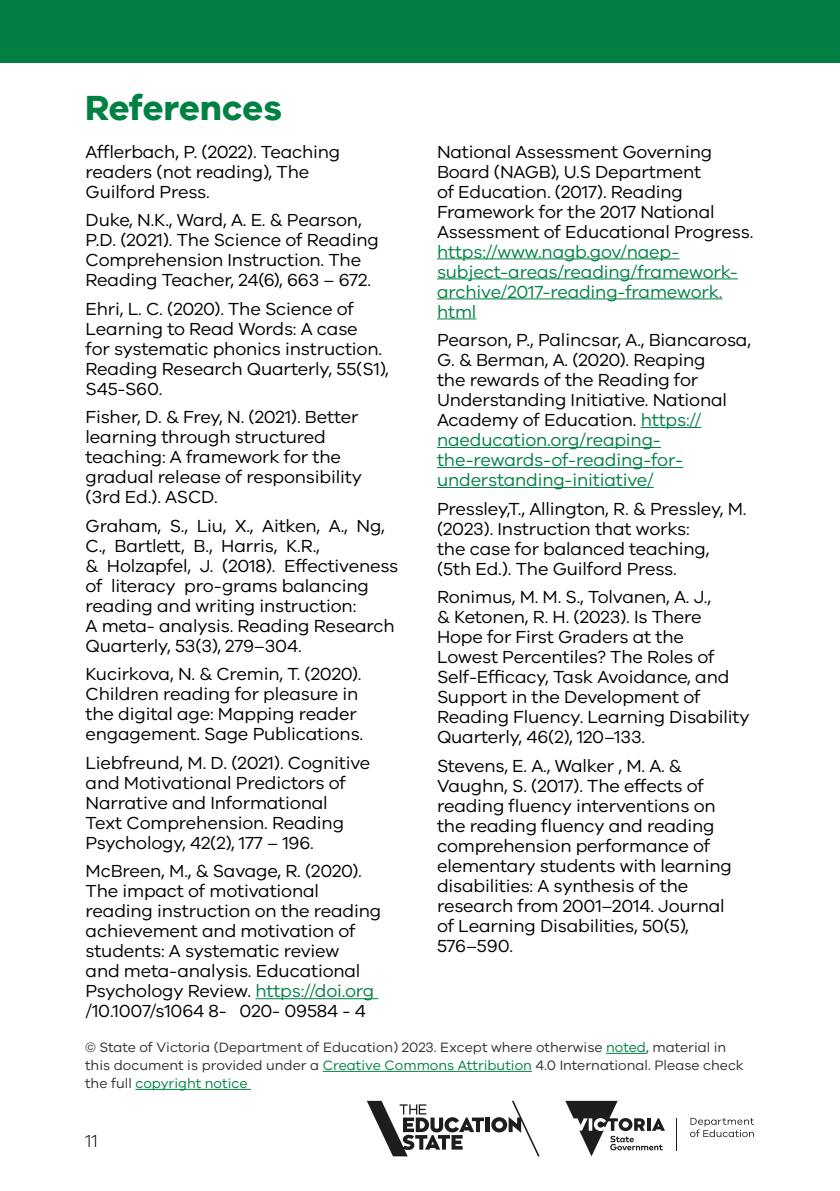
<style>
.page{position:relative;width:840px;height:1191px;background:#fff}
.page>*{position:absolute;margin:0;border:0;box-sizing:border-box;transform-origin:0 0}
.t1{font:700 36px "VIC";color:#008143}
.t2{font:18px/20px "VIC";letter-spacing:-.01em;color:#000}
.t3{font:18px/20px "VIC";letter-spacing:-.01em;color:#008143}
.t4{font:300 18px "VIC";color:#000}
.t5{font:14px/18px "VIC";color:#303033}
.s1{color:#008143}
</style>
<div class="page">
<hr style="left:485px;top:1117px;width:4px;height:15px;background:#1d1d1b">
<svg style="left:491px;top:1100px;width:48px;height:56px"></svg>
<svg style="left:367px;top:1100px;width:116px;height:56px"></svg>
<hr style="left:676px;top:1117px;width:1px;height:33px;background:#1d1d1b">
<svg style="left:565px;top:1100px;width:99px;height:56px"></svg>
<svg style="left:690px;top:1117px;width:63px;height:20px"></svg>
<div style="left:0;top:0;width:839px;height:62px;background:#008143"></div>
<hr style="left:437px;top:258px;width:242px;height:1px;background:#008143">
<hr style="left:437px;top:278px;width:300px;height:1px;background:#008143">
<hr style="left:437px;top:298px;width:285px;height:1px;background:#008143">
<hr style="left:437px;top:318px;width:39px;height:1px;background:#008143">
<hr style="left:640px;top:427px;width:61px;height:1px;background:#008143">
<hr style="left:437px;top:447px;width:223px;height:1px;background:#008143">
<hr style="left:437px;top:467px;width:246px;height:1px;background:#008143">
<hr style="left:437px;top:487px;width:216px;height:1px;background:#008143">
<hr style="left:605px;top:1053px;width:40px;height:1px;background:#008143">
<hr style="left:322px;top:1071px;width:209px;height:1px;background:#008143">
<hr style="left:135px;top:1089px;width:116px;height:1px;background:#008143">
<hr style="left:255px;top:998px;width:123px;height:1px;background:#008143">
<h1 class="t1" style="left:85px;top:86px;width:198px">References</h1>
<p class="t2" style="left:86px;top:141px;width:256px">Afflerbach, P. (2022). Teaching readers (not reading), The<br>Guilford Press.</p>
<p class="t2" style="left:86px;top:209px;width:294px">Duke, N.K., Ward, A. E. &amp; Pearson, P.D. (2021). The Science of Reading Comprehension Instruction. The Reading Teacher, 24(6), 663 – 672.</p>
<p class="t2" style="left:86px;top:298px;width:305px">Ehri, L. C. (2020). The Science of<br>Learning to Read Words: A case<br>for systematic phonics instruction.<br>Reading Research Quarterly, 55(S1),<br>S45-S60.</p>
<p class="t2" style="left:86px;top:406px;width:277px">Fisher, D. &amp; Frey, N. (2021). Better learning through structured teaching: A framework for the gradual release of responsibility (3rd Ed.). ASCD.</p>
<p class="t2" style="left:86px;top:515px;width:314px">Graham, S., Liu, X., Aitken, A., Ng, C., Bartlett, B., Harris, K.R.,<br>&amp; Holzapfel, J. (2018). Effectiveness of literacy pro-grams balancing reading and writing instruction:<br>A meta- analysis. Reading Research Quarterly, 53(3), 279–304.</p>
<p class="t2" style="left:86px;top:663px;width:279px">Kucirkova, N. &amp; Cremin, T. (2020).<br>Children reading for pleasure in the digital age: Mapping reader engagement. Sage Publications.</p>
<p class="t2" style="left:86px;top:752px;width:286px">Liebfreund, M. D. (2021). Cognitive and Motivational Predictors of<br>Narrative and Informational<br>Text Comprehension. Reading<br>Psychology, 42(2), 177 – 196.</p>
<p class="t2" style="left:86px;top:860px;width:297px">McBreen, M., &amp; Savage, R. (2020).<br>The impact of motivational reading instruction on the reading achievement and motivation of students: A systematic review<br>and meta-analysis. Educational<br>Psychology Review. <span class="s1">https://doi.org </span>/10.1007/s1064 8- 020- 09584 - 4</p>
<p class="t2" style="left:437px;top:141px;width:317px">National Assessment Governing<br>Board (NAGB), U.S Department<br>of Education. (2017). Reading<br>Framework for the 2017 National<br>Assessment of Educational Progress.</p>
<p class="t3" style="left:437px;top:241px;width:302px">https://www.nagb.gov/naep&shy;subject-areas/reading/framework&shy;archive/2017-reading-framework. html</p>
<p class="t2" style="left:437px;top:329px;width:315px">Pearson, P., Palincsar, A., Biancarosa,<br>G. &amp; Berman, A. (2020). Reaping<br>the rewards of the Reading for<br>Understanding Initiative. National<br>Academy of Education. <span class="s1">https:// naeducation.org/reaping&shy;the-rewards-of-reading-for&shy;understanding-initiative/</span></p>
<p class="t2" style="left:437px;top:498px;width:311px">Pressley,T., Allington, R. &amp; Pressley, M. (2023). Instruction that works:<br>the case for balanced teaching, (5th Ed.). The Guilford Press.</p>
<p class="t2" style="left:437px;top:586px;width:314px">Ronimus, M. M. S., Tolvanen, A. J.,<br>&amp; Ketonen, R. H. (2023). Is There<br>Hope for First Graders at the<br>Lowest Percentiles? The Roles of<br>Self-Efficacy, Task Avoidance, and<br>Support in the Development of<br>Reading Fluency. Learning Disability<br>Quarterly, 46(2), 120–133.</p>
<p class="t2" style="left:437px;top:755px;width:296px">Stevens, E. A., Walker , M. A. &amp;<br>Vaughn, S. (2017). The effects of reading fluency interventions on the reading fluency and reading comprehension performance of elementary students with learning disabilities: A synthesis of the research from 2001–2014. Journal of Learning Disabilities, 50(5),<br>576–590.</p>
<p class="t5" style="left:85px;top:1038px;width:660px">© State of Victoria (Department of Education) 2023. Except where otherwise <span class="s1">noted</span>, material in this document is provided under a <span class="s1">Creative Commons Attribution</span> 4.0 International. Please check the full <span class="s1">copyright notice</span></p>
<p class="t4" style="left:85px;top:1129px;width:14px">11</p>
</div>
